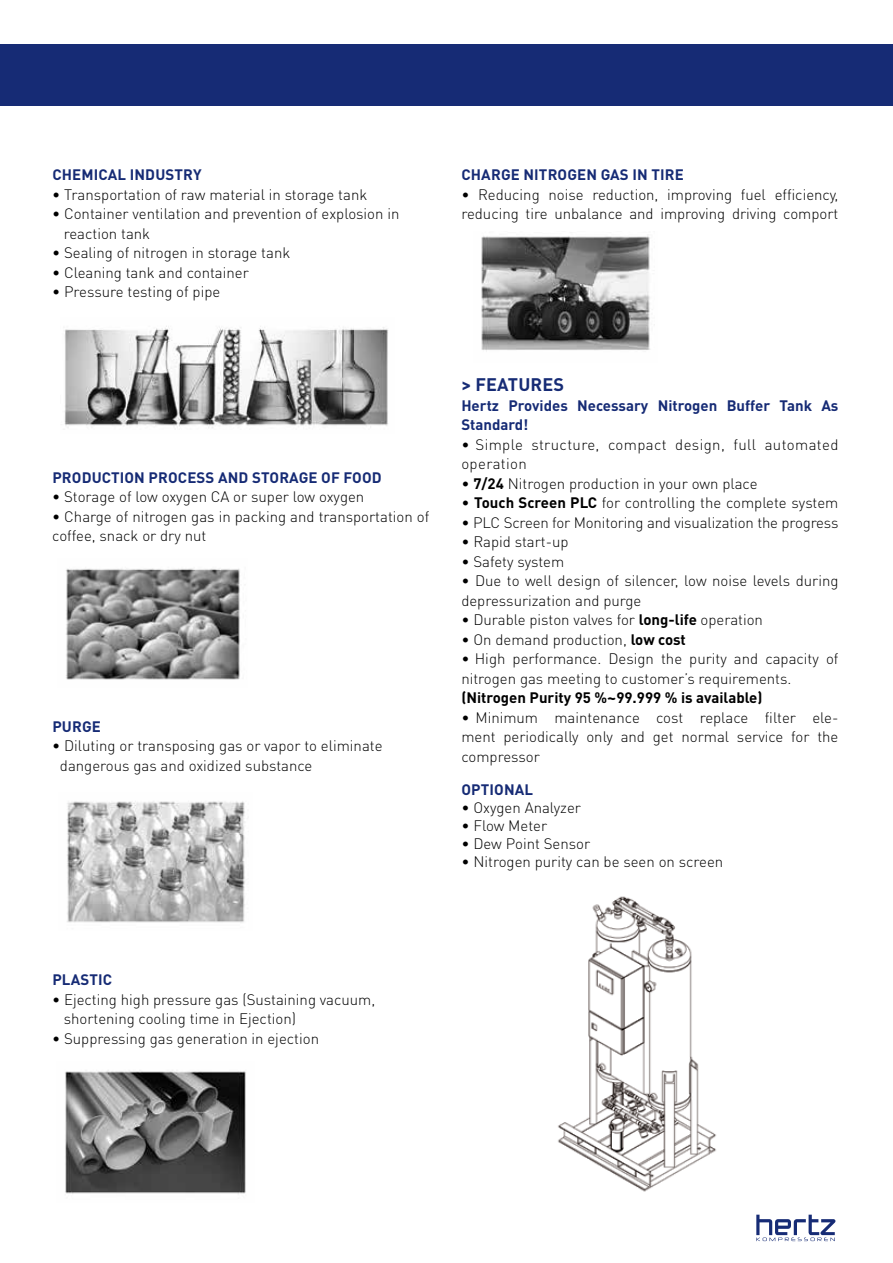
<style>
.page{position:relative;width:893px;height:1263px;background:#fff}
.page>*{position:absolute;margin:0;border:0;box-sizing:border-box;transform-origin:0 0}
.t1{font:700 18px "DIN Pro";letter-spacing:.01em;color:#162b75}
.t2{font:300 15px/19.5px "DIN Pro";color:#000}
.t3{font:700 15px/19.5px "DIN Pro";letter-spacing:.01em;color:#162b75}
.t4{font:300 15px/19.5px "DIN Pro";letter-spacing:.025em;color:#000}
.t5{font:700 15px "DIN Pro";color:#000}
.s1{font-weight:700}
</style>
<div class="page">
<img style="left:558px;top:896px;width:158px;height:296px">
<img style="left:64px;top:326px;width:324px;height:102px">
<img style="left:66px;top:568px;width:174px;height:112px">
<img style="left:67px;top:801px;width:178px;height:122px">
<img style="left:65px;top:1070px;width:181px;height:124px">
<img style="left:481px;top:236px;width:174px;height:115px">
<div style="left:0;top:44px;width:893px;height:62px;background:#162b75"></div>
<svg style="left:756px;top:1215px;width:79px;height:26px"></svg>
<p class="t3" style="left:52px;top:164px;width:151px">CHEMICAL INDUSTRY</p>
<p class="t2" style="left:52px;top:184px;width:316px">• Transportation of raw material in storage tank</p>
<p class="t2" style="left:64px;top:203px;width:337px;text-indent:-11px">• Container ventilation and prevention of explosion in reaction tank</p>
<p class="t2" style="left:52px;top:242px;width:239px">• Sealing of nitrogen in storage tank</p>
<p class="t2" style="left:52px;top:262px;width:198px">• Cleaning tank and container</p>
<p class="t2" style="left:52px;top:281px;width:170px">• Pressure testing of pipe</p>
<p class="t3" style="left:52px;top:467px;width:331px">PRODUCTION PROCESS AND STORAGE OF FOOD</p>
<p class="t2" style="left:52px;top:486px;width:314px">• Storage of low oxygen CA or super low oxygen</p>
<p class="t2" style="left:52px;top:506px;width:379px">• Charge of nitrogen gas in packing and transportation of coffee, snack or dry nut</p>
<p class="t3" style="left:52px;top:716px;width:50px">PURGE</p>
<p class="t2" style="left:60px;top:735px;width:324px;text-indent:-8px">• Diluting or transposing gas or vapor to eliminate dangerous gas and oxidized substance</p>
<p class="t3" style="left:461px;top:164px;width:224px">CHARGE NITROGEN GAS IN TIRE</p>
<p class="t2" style="left:461px;top:184px;width:379px">• Reducing noise reduction, improving fuel efficiency, reducing tire unbalance and improving driving comport</p>
<p class="t1" style="left:461px;top:372px;width:104px">&gt; FEATURES</p>
<p class="t3" style="left:461px;top:395px;width:379px">Hertz Provides Necessary Nitrogen Buffer Tank As<br>Standard!</p>
<p class="t4" style="left:461px;top:434px;width:379px">• Simple structure, compact design, full automated operation</p>
<p class="t2" style="left:461px;top:473px;width:298px">• <span class="s1">7/24</span> Nitrogen production in your own place</p>
<p class="t2" style="left:461px;top:492px;width:379px">• <span class="s1">Touch Screen PLC</span> for controlling the complete system</p>
<p class="t2" style="left:461px;top:512px;width:379px">• PLC Screen for Monitoring and visualization the progress</p>
<p class="t2" style="left:461px;top:531px;width:109px">• Rapid start-up</p>
<p class="t2" style="left:461px;top:551px;width:104px">• Safety system</p>
<p class="t2" style="left:461px;top:570px;width:379px">• Due to well design of silencer, low noise levels during depressurization and purge</p>
<p class="t2" style="left:461px;top:609px;width:303px">• Durable piston valves for <span class="s1">long-life</span> operation</p>
<p class="t2" style="left:461px;top:629px;width:226px">• On demand production, <span class="s1">low cost</span></p>
<p class="t2" style="left:461px;top:648px;width:379px">• High performance. Design the purity and capacity of nitrogen gas meeting to customer’s requirements.</p>
<p class="t5" style="left:461px;top:687px;width:303px">(Nitrogen Purity 95 %~99.999 % is available)</p>
<p class="t2" style="left:461px;top:707px;width:379px;text-align:justify">• Minimum maintenance cost replace filter ele&shy;ment periodically only and get normal service for the compressor</p>
<p class="t3" style="left:461px;top:779px;width:73px">OPTIONAL</p>
<p class="t2" style="left:461px;top:797px;width:121px">• Oxygen Analyzer</p>
<p class="t2" style="left:461px;top:815px;width:87px">• Flow Meter</p>
<p class="t2" style="left:461px;top:833px;width:130px">• Dew Point Sensor</p>
<p class="t2" style="left:461px;top:851px;width:263px">• Nitrogen purity can be seen on screen</p>
<p class="t3" style="left:52px;top:969px;width:61px">PLASTIC</p>
<p class="t2" style="left:64px;top:989px;width:313px;text-indent:-11px">• Ejecting high pressure gas (Sustaining vacuum, shortening cooling time in Ejection)</p>
<p class="t2" style="left:52px;top:1028px;width:268px">• Suppressing gas generation in ejection</p>
</div>
